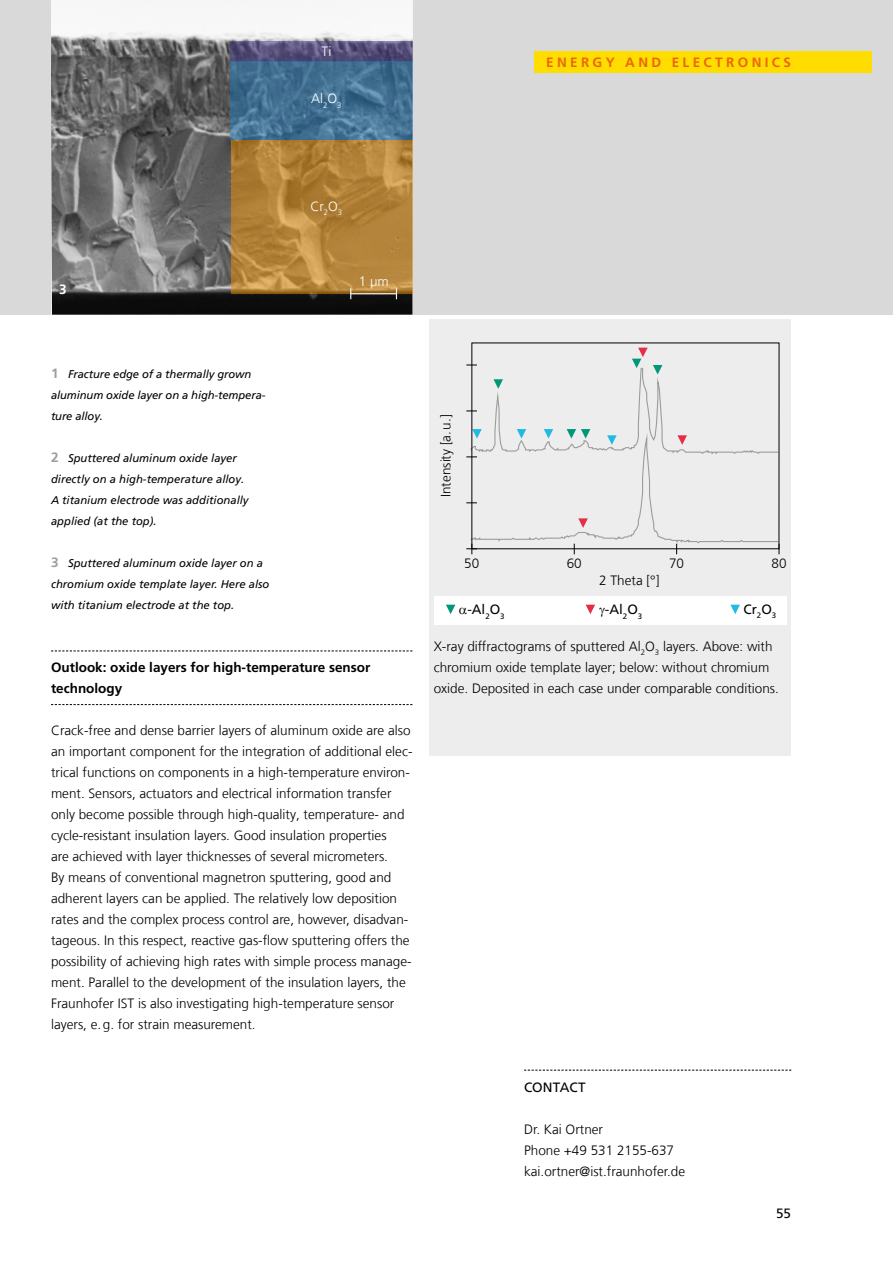
<style>
.page{position:relative;width:893px;height:1263px;background:#fff}
.page>*{position:absolute;margin:0;border:0;box-sizing:border-box;transform-origin:0 0}
.t1{font:300 13.5px/21px "Frutiger LT Com";color:#000}
.t2{font:700 13.5px/21px "Frutiger LT Com";color:#000}
.t3{font:13.5px "Frutiger LT Com";color:#000}
.t4{font:700 13.5px "Frutiger LT Com";letter-spacing:.25em;color:#ec6608}
.t5{font:300 13.5px "Frutiger LT Com";color:#fff}
.t6{font:700 13.5px "Frutiger LT Com";color:#fff}
.t7{font:italic 11.25px/21px "Frutiger LT Com";color:#000}
.s1{font-weight:700;font-style:normal;font-size:13.5px;color:#9d9d9c}
</style>
<div class="page">
<div style="left:0;top:0;width:893px;height:315px;background:#d9d9d9"></div>
<img style="left:51px;top:0;width:361px;height:315px">
<svg style="left:51px;top:650px;width:361px;height:1px"></svg>
<svg style="left:51px;top:704px;width:361px;height:1px"></svg>
<svg style="left:524px;top:1070px;width:267px;height:1px"></svg>
<svg style="left:230px;top:41px;width:182px;height:21px;background:#57527d"></svg>
<svg style="left:230px;top:62px;width:182px;height:78px;background:#437192"></svg>
<svg style="left:231px;top:140px;width:181px;height:154px;background:#b4843b"></svg>
<hr style="left:351px;top:293px;width:46px;height:1px;background:#fff">
<div style="left:429px;top:319px;width:362px;height:437px;background:#ededed"></div>
<div style="left:434px;top:597px;width:353px;height:28px;background:#fff"></div>
<svg style="left:730px;top:605px;width:10px;height:9px"></svg>
<svg style="left:466px;top:348px;width:314px;height:206px"></svg>
<div style="left:534px;top:51px;width:338px;height:21px;background:#fd0"></div>
<svg style="left:446px;top:605px;width:10px;height:9px"></svg>
<svg style="left:586px;top:605px;width:9px;height:9px"></svg>
<p class="t5" style="left:321px;top:43px;width:12px">Ti</p>
<p class="t5" style="left:311px;top:91px;width:32px">Al<sub>2</sub>O<sub>3</sub></p>
<p class="t4" style="left:546px;top:54px;width:246px">ENERGY AND ELECTRONICS</p>
<p class="t6" style="left:59px;top:281px;width:9px">3</p>
<p class="t5" style="left:310px;top:198px;width:33px">Cr<sub>2</sub>O<sub>3</sub></p>
<p class="t5" style="left:359px;top:273px;width:32px">1 µm</p>
<p class="t7" style="left:51px;top:363px;width:216px"><span class="s1">1</span> Fracture edge of a thermally grown aluminum oxide layer on a high-tempera&shy;ture alloy.</p>
<p class="t7" style="left:51px;top:447px;width:199px"><span class="s1">2</span> Sputtered aluminum oxide layer directly on a high-temperature alloy.<br>A titanium electrode was additionally applied (at the top).</p>
<p class="t7" style="left:51px;top:552px;width:220px"><span class="s1">3</span> Sputtered aluminum oxide layer on a chromium oxide template layer. Here also with titanium electrode at the top.</p>
<p class="t2" style="left:51px;top:657px;width:321px">Outlook: oxide layers for high-temperature sensor technology</p>
<p class="t1" style="left:51px;top:720px;width:363px">Crack-free and dense barrier layers of aluminum oxide are also an important component for the integration of additional elec&shy;trical functions on components in a high-temperature environ&shy;ment. Sensors, actuators and electrical information transfer only become possible through high-quality, temperature- and cycle-resistant insulation layers. Good insulation properties<br>are achieved with layer thicknesses of several micrometers.<br>By means of conventional magnetron sputtering, good and adherent layers can be applied. The relatively low deposition rates and the complex process control are, however, disadvan&shy;tageous. In this respect, reactive gas-flow sputtering offers the possibility of achieving high rates with simple process manage&shy;ment. Parallel to the development of the insulation layers, the Fraunhofer IST is also investigating high-temperature sensor layers, e.g. for strain measurement.</p>
<p class="t1" style="left:436px;top:497px;width:84px;rotate:-90deg">Intensity [a. u.]</p>
<p class="t1" style="left:464px;top:553px;width:17px">50</p>
<p class="t1" style="left:567px;top:553px;width:17px">60</p>
<p class="t1" style="left:669px;top:553px;width:17px">70</p>
<p class="t1" style="left:771px;top:553px;width:17px">80</p>
<p class="t3" style="left:467px;top:601px;width:39px">-Al<sub>2</sub>O<sub>3</sub></p>
<p class="t3" style="left:605px;top:601px;width:39px">-Al<sub>2</sub>O<sub>3</sub></p>
<p class="t3" style="left:743px;top:601px;width:34px">Cr<sub>2</sub>O<sub>3</sub></p>
<p class="t1" style="left:599px;top:570px;width:62px">2 Theta [°]</p>
<p class="t1" style="left:434px;top:636px;width:347px">X-ray diffractograms of sputtered Al<sub>2</sub>O<sub>3</sub> layers. Above: with chromium oxide template layer; below: without chromium oxide. Deposited in each case under comparable conditions.</p>
<p class="t3" style="left:524px;top:1079px;width:63px">CONTACT</p>
<p class="t1" style="left:524px;top:1119px;width:163px">Dr. Kai Ortner<br>Phone +49 531 2155-637 kai.ortner@ist.fraunhofer.de</p>
<p class="t3" style="left:776px;top:1205px;width:16px">55</p>
</div>
